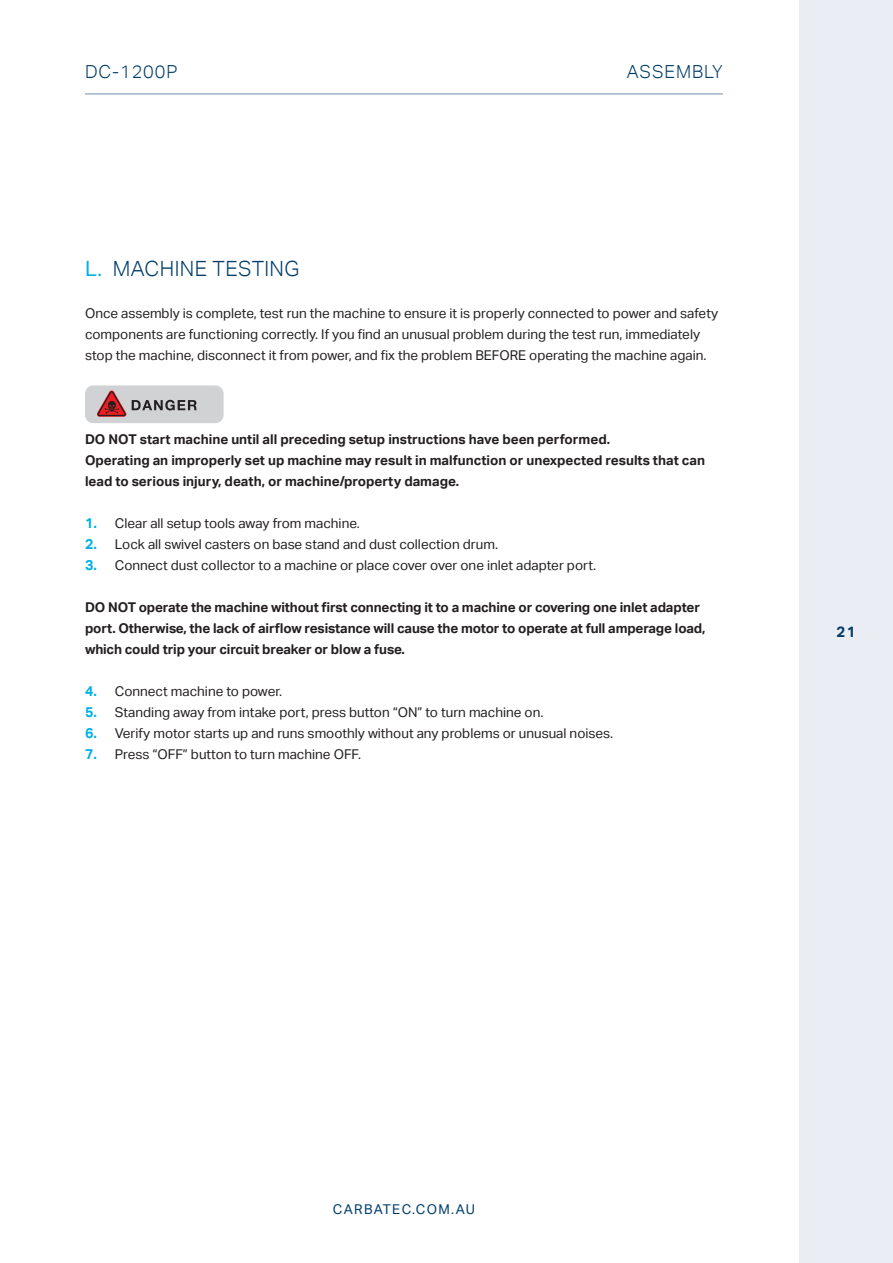
<style>
.page{position:relative;width:893px;height:1263px;background:#fff}
.page>*{position:absolute;margin:0;border:0;box-sizing:border-box;transform-origin:0 0}
._02_SUBHEAD_BLUE{font:300 21px "Aktiv Grotesk";letter-spacing:.02em;color:#003d6a}
._03_FOLIO{font:300 18px "Aktiv Grotesk";letter-spacing:.05em;color:#003d6a}
.t1{font:700 15px "Aktiv Grotesk";color:#003d6a}
._00_BODY{font:13.5px/21px "Aktiv Grotesk";color:#231f20}
._00_BODY-2{font:700 13.5px/21px "Aktiv Grotesk";letter-spacing:-.01em;color:#231f20}
.t2{font:13.5px "Aktiv Grotesk";letter-spacing:.1em;color:#003d6a}
.s1{font-weight:400;color:#00b1e6}
.s2{font-weight:700;font-size:14.25px;color:#00b1e6}
</style>
<div class="page">
<div style="left:799px;top:0;width:94px;height:1263px;background:#eaeef4"></div>
<hr style="left:85px;top:94px;width:638px;height:1px;background:#738caf">
<div style="left:85px;top:385px;width:139px;height:38px;background:#d1d2d4;border-radius:8px"></div>
<svg style="left:97px;top:390px;width:100px;height:27px"></svg>
<h2 class="_03_FOLIO" style="left:85px;top:61px;width:94px">DC-1200P</h2>
<p class="_03_FOLIO" style="left:627px;top:61px;width:98px">ASSEMBLY</p>
<p class="_02_SUBHEAD_BLUE" style="left:85px;top:257px;width:216px"><span class="s1">L.</span> MACHINE TESTING</p>
<p class="_00_BODY" style="left:85px;top:303px;width:635px">Once assembly is complete, test run the machine to ensure it is properly connected to power and safety components are functioning correctly. If you find an unusual problem during the test run, immediately stop the machine, disconnect it from power, and fix the problem BEFORE operating the machine again.</p>
<p class="_00_BODY-2" style="left:85px;top:429px;width:527px">DO NOT start machine until all preceding setup instructions have been performed.</p>
<p class="_00_BODY-2" style="left:85px;top:450px;width:621px">Operating an improperly set up machine may result in malfunction or unexpected results that can lead to serious injury, death, or machine/property damage.</p>
<p class="_00_BODY" style="left:85px;top:513px;width:276px"><span class="s2">1.</span> Clear all setup tools away from machine.</p>
<p class="_00_BODY" style="left:85px;top:534px;width:414px"><span class="s2">2.</span> Lock all swivel casters on base stand and dust collection drum.</p>
<p class="_00_BODY" style="left:85px;top:555px;width:513px"><span class="s2">3.</span> Connect dust collector to a machine or place cover over one inlet adapter port.</p>
<p class="_00_BODY-2" style="left:85px;top:597px;width:622px">DO NOT operate the machine without first connecting it to a machine or covering one inlet adapter port. Otherwise, the lack of airflow resistance will cause the motor to operate at full amperage load, which could trip your circuit breaker or blow a fuse.</p>
<p class="_00_BODY" style="left:85px;top:681px;width:199px"><span class="s2">4.</span> Connect machine to power.</p>
<p class="_00_BODY" style="left:85px;top:702px;width:460px"><span class="s2">5.</span> Standing away from intake port, press button “ON” to turn machine on.</p>
<p class="_00_BODY" style="left:85px;top:723px;width:530px"><span class="s2">6.</span> Verify motor starts up and runs smoothly without any problems or unusual noises.</p>
<p class="_00_BODY" style="left:85px;top:744px;width:277px"><span class="s2">7.</span> Press “OFF” button to turn machine OFF.</p>
<p class="t1" style="left:837px;top:623px;width:21px">21</p>
<p class="t2" style="left:333px;top:1201px;width:144px">CARBATEC.COM.AU</p>
</div>
